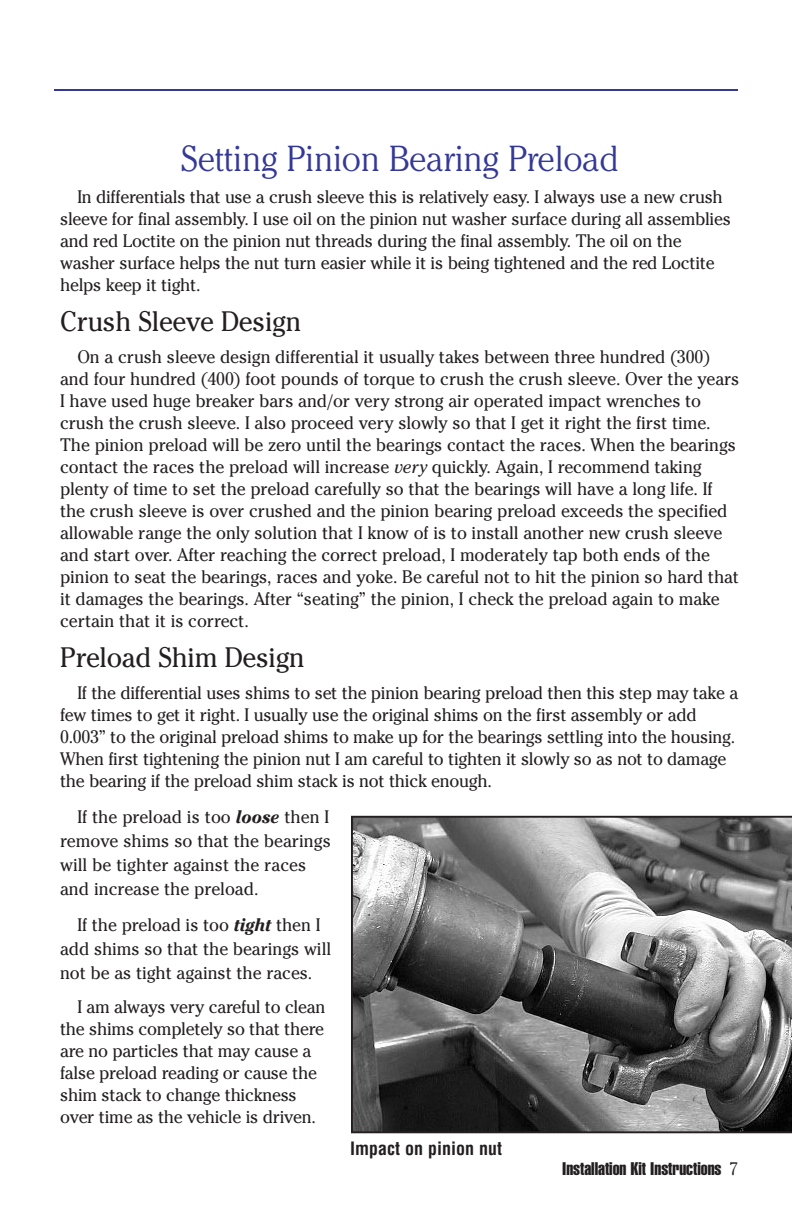
<style>
.page{position:relative;width:792px;height:1224px;background:#fff}
.page>*{position:absolute;margin:0;border:0;box-sizing:border-box;transform-origin:0 0}
.t1{font:300 36px "Cheltenham";letter-spacing:-.01em;color:#343896;scale:.95 1}
.t2{font:28px "Cheltenham";letter-spacing:-.01em;color:#231f20;scale:.95 1}
.t3{font:18px/22px "Cheltenham";letter-spacing:-.005em;color:#231f20;scale:.95 1}
.t4{font:18px "Helvetica Extra Compressed";color:#231f20;scale:1.15 1}
.t5{font:700 condensed 18px "Helvetica";color:#231f20}
.s1{font-style:italic}
.s2{font-weight:700;font-style:italic}
.s3{font-family:"Cheltenham";font-weight:300}
</style>
<div class="page">
<hr style="left:54px;top:89px;width:684px;height:2px;background:#343896">
<svg style="left:351px;top:816px;width:441px;height:317px;background:#6e6e6e"></svg>
<h1 class="t1" style="left:181px;top:146px;width:462px">Setting Pinion Bearing Preload</h1>
<p class="t3" style="left:60px;top:188px;width:708px;text-indent:17px">In differentials that use a crush sleeve this is relatively easy. I always use a new crush sleeve for final assembly. I use oil on the pinion nut washer surface during all assemblies and red Loctite on the pinion nut threads during the final assembly. The oil on the washer surface helps the nut turn easier while it is being tightened and the red Loctite helps keep it tight.</p>
<h2 class="t2" style="left:60px;top:312px;width:255px">Crush Sleeve Design</h2>
<p class="t3" style="left:60px;top:348px;width:717px;text-indent:17px">On a crush sleeve design differential it usually takes between three hundred (300) and four hundred (400) foot pounds of torque to crush the crush sleeve. Over the years I have used huge breaker bars and/or very strong air operated impact wrenches to crush the crush sleeve. I also proceed very slowly so that I get it right the first time.<br>The pinion preload will be zero until the bearings contact the races. When the bearings contact the races the preload will increase <span class="s1">very</span> quickly. Again, I recommend taking plenty of time to set the preload carefully so that the bearings will have a long life. If the crush sleeve is over crushed and the pinion bearing preload exceeds the specified allowable range the only solution that I know of is to install another new crush sleeve and start over. After reaching the correct preload, I moderately tap both ends of the pinion to seat the bearings, races and yoke. Be careful not to hit the pinion so hard that it damages the bearings. After “seating” the pinion, I check the preload again to make certain that it is correct.</p>
<h2 class="t2" style="left:60px;top:648px;width:259px">Preload Shim Design</h2>
<p class="t3" style="left:60px;top:684px;width:715px;text-indent:17px">If the differential uses shims to set the pinion bearing preload then this step may take a few times to get it right. I usually use the original shims on the first assembly or add 0.003” to the original preload shims to make up for the bearings settling into the housing.<br>When first tightening the pinion nut I am careful to tighten it slowly so as not to damage the bearing if the preload shim stack is not thick enough.</p>
<p class="t3" style="left:60px;top:807px;width:287px;line-height:24px;text-indent:17px">If the preload is too <span class="s2">loose</span> then I remove shims so that the bearings will be tighter against the races and increase the preload.</p>
<p class="t3" style="left:60px;top:915px;width:287px;line-height:24px;text-indent:17px">If the preload is too <span class="s2">tight</span> then I add shims so that the bearings will not be as tight against the races.</p>
<p class="t3" style="left:60px;top:998px;width:281px;text-indent:17px">I am always very careful to clean the shims completely so that there are no particles that may cause a false preload reading or cause the shim stack to change thickness over time as the vehicle is driven.</p>
<p class="t4" style="left:562px;top:1162px;width:154px">Installation Kit Instructions <span class="s3">7</span></p>
<p class="t5" style="left:350px;top:1141px;width:153px">Impact on pinion nut</p>
</div>
